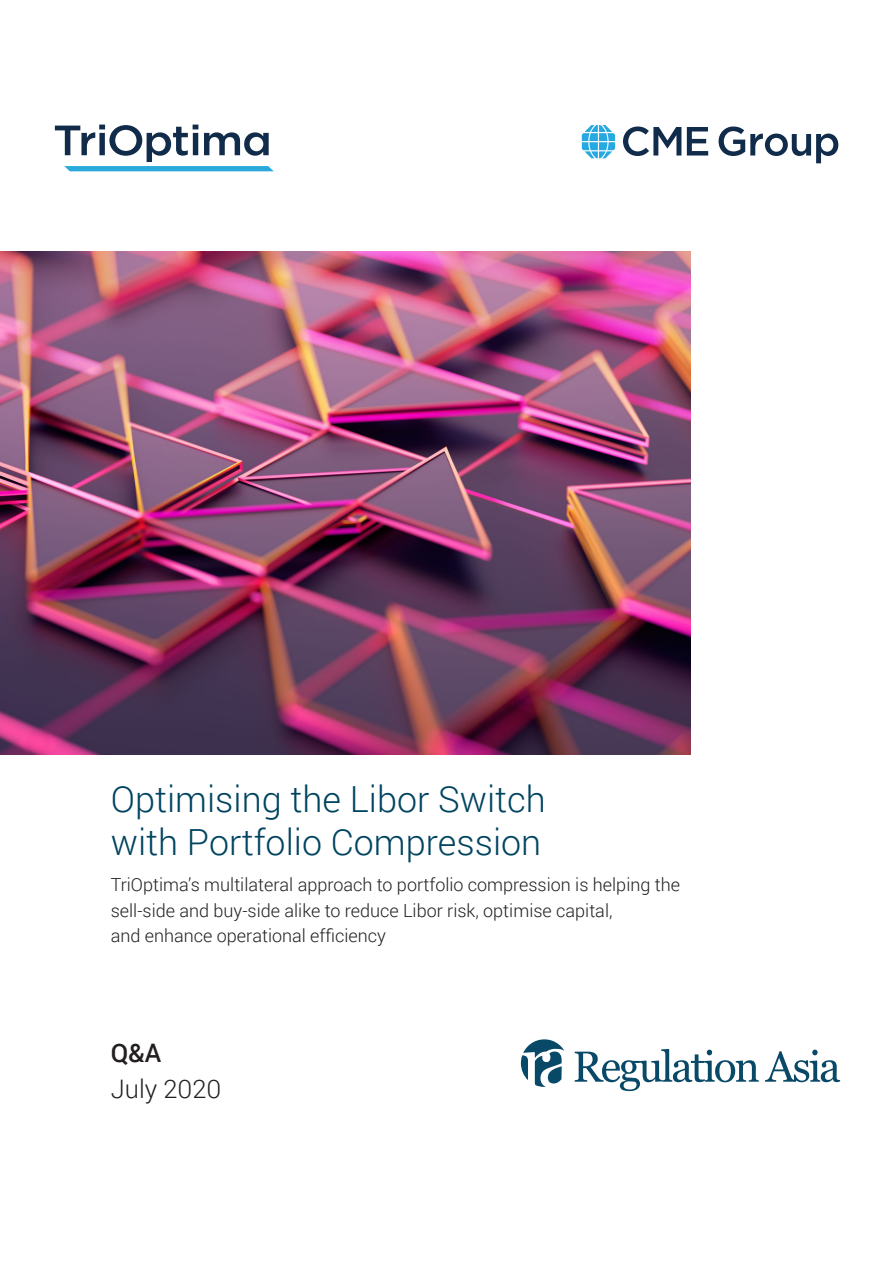
<style>
.page{position:relative;width:893px;height:1263px;background:#fff}
.page>*{position:absolute;margin:0;border:0;box-sizing:border-box;transform-origin:0 0}
.Paragraph_Style_1{font:300 36px/43.2px "Roboto";color:#004460}
.Paragraph_Style_1-2{font:300 25.5px "Roboto";color:#231f20}
.Paragraph_Style_1-3{font:500 25.5px "Roboto";color:#231f20}
.Paragraph_Style_1-4{font:300 18px/25.5px "Roboto";color:#231f20}
</style>
<div class="page">
<svg style="left:575px;top:1049px;width:184px;height:42px"></svg>
<svg style="left:765px;top:1049px;width:75px;height:33px"></svg>
<svg style="left:521px;top:1039px;width:43px;height:48px"></svg>
<img style="left:0;top:252px;width:690px;height:502px">
<svg style="left:55px;top:125px;width:219px;height:46px"></svg>
<svg style="left:623px;top:127px;width:58px;height:29px"></svg>
<svg style="left:687px;top:127px;width:21px;height:29px"></svg>
<svg style="left:719px;top:127px;width:119px;height:36px"></svg>
<svg style="left:582px;top:125px;width:33px;height:33px"></svg>
<p class="Paragraph_Style_1" style="left:111px;top:776px;width:437px">Optimising the Libor Switch with Portfolio Compression</p>
<p class="Paragraph_Style_1-4" style="left:111px;top:871px;width:571px">TriOptima’s multilateral approach to portfolio compression is helping the sell-side and buy-side alike to reduce Libor risk, optimise capital,<br>and enhance operational efficiency</p>
<p class="Paragraph_Style_1-3" style="left:111px;top:1035px;width:52px">Q&amp;A</p>
<p class="Paragraph_Style_1-2" style="left:111px;top:1071px;width:112px">July 2020</p>
</div>
